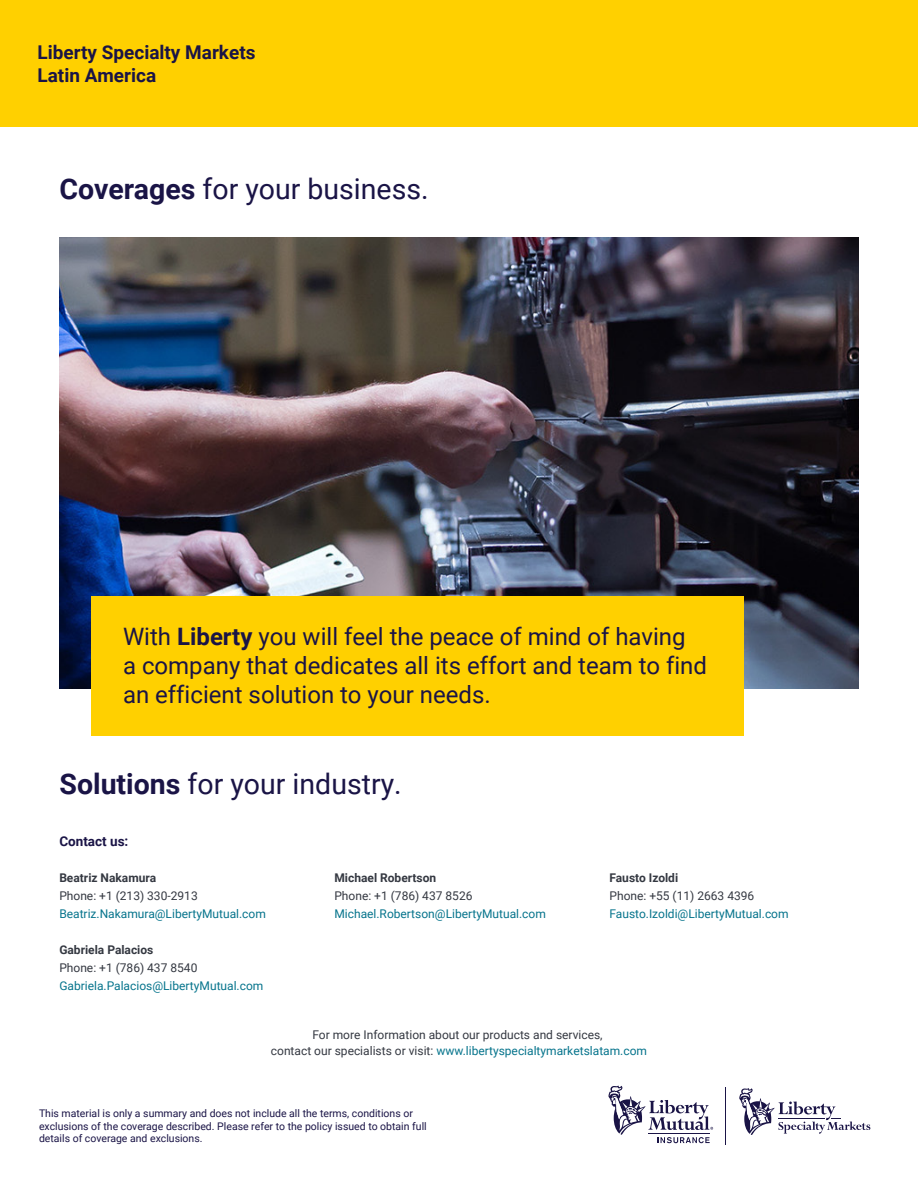
<style>
.page{position:relative;width:918px;height:1188px;background:#fff}
.page>*{position:absolute;margin:0;border:0;box-sizing:border-box;transform-origin:0 0}
.t1{font:28.5px "Roboto";color:#1a1446}
.t2{font:24px/28.8px "Roboto";color:#1a1446}
.t3{font:700 19.05px/22.8px "Roboto";color:#1a1446}
.t4{font:700 13.5px "Roboto";color:#1a1446}
.t5{font:12px/16.5px "Roboto";color:#343841;text-align:center}
.t6{font:12px "Roboto";color:#06748c}
.t7{font:700 12px "Roboto";color:#343841}
.t8{font:10.5px/12.6px "Roboto";color:#1a1446}
.s1{font-weight:700}
.s2{color:#06748c}
</style>
<div class="page">
<div style="left:0;top:0;width:918px;height:126px;background:#ffd000"></div>
<hr style="left:725px;top:1088px;width:1px;height:57px;background:#1a1446">
<svg style="left:608px;top:1086px;width:105px;height:57px"></svg>
<svg style="left:739px;top:1088px;width:131px;height:47px"></svg>
<img style="left:60px;top:237px;width:798px;height:452px">
<div style="left:91px;top:596px;width:653px;height:140px;background:#ffd000"></div>
<h3 class="t3" style="left:38px;top:40px;width:220px">Liberty Specialty Markets<br>Latin America</h3>
<h1 class="t1" style="left:60px;top:168px;width:371px"><span class="s1">Coverages</span> for your business.</h1>
<h2 class="t2" style="left:123px;top:621px;width:586px">With <span class="s1">Liberty</span> you will feel the peace of mind of having<br>a company that dedicates all its effort and team to find an efficient solution to your needs.</h2>
<h1 class="t1" style="left:60px;top:764px;width:344px"><span class="s1">Solutions</span> for your industry.</h1>
<p class="t4" style="left:59px;top:832px;width:71px">Contact us:</p>
<p class="t7" style="left:59px;top:869px;width:98px">Beatriz Nakamura</p>
<p class="t5" style="left:59px;top:887px;width:140px">Phone: +1 (213) 330-2913</p>
<p class="t6" style="left:59px;top:905px;width:208px">Beatriz.Nakamura@LibertyMutual.com</p>
<p class="t7" style="left:59px;top:941px;width:96px">Gabriela Palacios</p>
<p class="t5" style="left:59px;top:959px;width:140px">Phone: +1 (786) 437 8540</p>
<p class="t6" style="left:59px;top:977px;width:206px">Gabriela.Palacios@LibertyMutual.com</p>
<p class="t7" style="left:334px;top:869px;width:103px">Michael Robertson</p>
<p class="t5" style="left:334px;top:887px;width:140px">Phone: +1 (786) 437 8526</p>
<p class="t6" style="left:334px;top:905px;width:213px">Michael.Robertson@LibertyMutual.com</p>
<p class="t7" style="left:609px;top:869px;width:70px">Fausto Izoldi</p>
<p class="t5" style="left:609px;top:887px;width:146px">Phone: +55 (11) 2663 4396</p>
<p class="t6" style="left:609px;top:905px;width:181px">Fausto.Izoldi@LibertyMutual.com</p>
<p class="t5" style="left:271px;top:1026px;width:378px">For more Information about our products and services,<br>contact our specialists or visit: <span class="s2">www.libertyspecialtymarketslatam.com</span></p>
<p class="t8" style="left:39px;top:1107px;width:389px">This material is only a summary and does not include all the terms, conditions or exclusions of the coverage described. Please refer to the policy issued to obtain full details of coverage and exclusions.</p>
</div>
